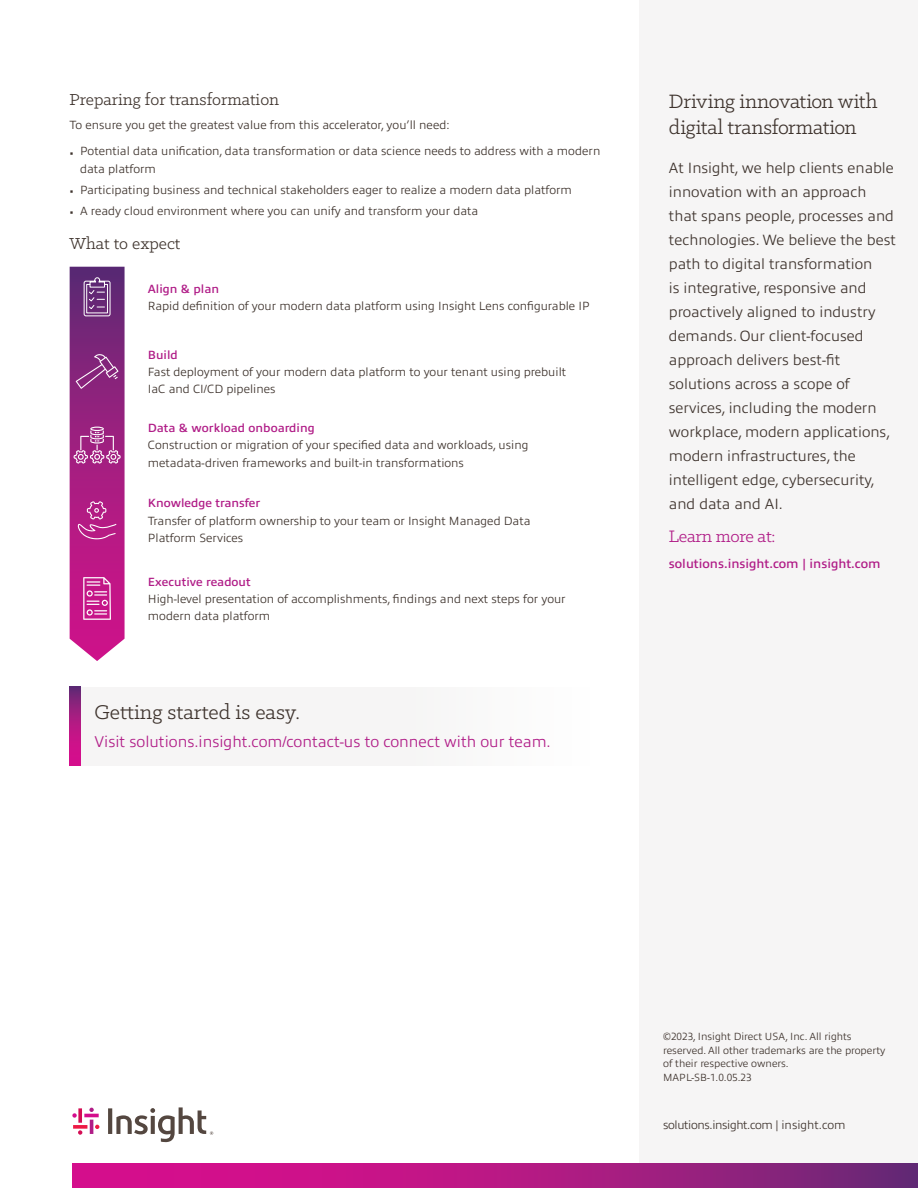
<style>
.page{position:relative;width:918px;height:1188px;background:#fff}
.page>*{position:absolute;margin:0;border:0;box-sizing:border-box;transform-origin:0 0}
.t1{font:22.5px "Klinic Slab";color:#3e332d}
.Sidebar_title{font:21.9px/26.2px "Klinic Slab";letter-spacing:-.01em;color:#3e332d}
.CTA_URL{font:18.75px "Klinic Slab";letter-spacing:-.015em;color:#b01c87}
.t2{font:18px "Klinic Slab";color:#3e332d}
.t3{font:300 15.75px "Allumi Pro";color:#b01c87}
.Body{font:300 15px/24px "Allumi Pro";color:#3e332d}
.CTA{font:600 12.75px "Allumi Pro";color:#b01c87}
.Body-2{font:300 12px/17.2px "Allumi Pro";color:#3e332d}
.Body-3{font:600 12px "Allumi Pro";color:#b01c87}
.Sidebar_URL{font:300 12px "Allumi Pro";letter-spacing:-.03em;color:#3e332d}
.Copyright{font:300 10.5px/13.5px "Allumi Pro";color:#3e332d}
.Copyright_FileNumber{font:300 10.5px "Allumi Pro";color:#3e332d}
.s1{font-weight:200;font-size:13.5px}
</style>
<div class="page">
<div style="left:639px;top:0;width:279px;height:1188px;background:#f6f5f5"></div>
<svg style="left:72px;top:1163px;width:846px;height:25px;background:#af1983"></svg>
<hr style="left:90px;top:1120px;width:3px;height:14px;background:#b01c87">
<svg style="left:89px;top:1108px;width:5px;height:4px"></svg>
<svg style="left:78px;top:1108px;width:4px;height:15px"></svg>
<svg style="left:78px;top:1130px;width:4px;height:5px"></svg>
<hr style="left:84px;top:1114px;width:15px;height:3px;background:#d40d8c">
<svg style="left:72px;top:1113px;width:5px;height:5px"></svg>
<svg style="left:73px;top:1125px;width:14px;height:4px"></svg>
<svg style="left:95px;top:1125px;width:4px;height:4px"></svg>
<svg style="left:108px;top:1107px;width:105px;height:35px"></svg>
<svg style="left:70px;top:267px;width:55px;height:394px;background:#a5328b"></svg>
<div style="left:80px;top:687px;width:553px;height:79px;background:#f6f5f5"></div>
<svg style="left:70px;top:687px;width:10px;height:79px"></svg>
<h1 class="t2" style="left:70px;top:88px;width:211px">Preparing for transformation</h1>
<p class="Body-2" style="left:70px;top:116px;width:382px">To ensure you get the greatest value from this accelerator, you’ll need:</p>
<p class="Body-2" style="left:80px;top:142px;width:522px;text-indent:-10px"><span class="s1">•</span> Potential data unification, data transformation or data science needs to address with a modern data platform</p>
<p class="Body-2" style="left:70px;top:180px;width:504px"><span class="s1">•</span> Participating business and technical stakeholders eager to realize a modern data platform</p>
<p class="Body-2" style="left:70px;top:201px;width:410px"><span class="s1">•</span> A ready cloud environment where you can unify and transform your data</p>
<h1 class="t2" style="left:70px;top:232px;width:112px">What to expect</h1>
<p class="Body-3" style="left:148px;top:280px;width:73px">Align &amp; plan</p>
<p class="Body-2" style="left:148px;top:296px;width:443px">Rapid definition of your modern data platform using Insight Lens configurable IP</p>
<p class="Body-3" style="left:148px;top:346px;width:31px">Build</p>
<p class="Body-2" style="left:148px;top:362px;width:420px">Fast deployment of your modern data platform to your tenant using prebuilt<br>IaC and CI/CD pipelines</p>
<p class="Body-3" style="left:148px;top:419px;width:168px">Data &amp; workload onboarding</p>
<p class="Body-2" style="left:148px;top:436px;width:382px">Construction or migration of your specified data and workloads, using metadata-driven frameworks and built-in transformations</p>
<p class="Body-3" style="left:148px;top:495px;width:114px">Knowledge transfer</p>
<p class="Body-2" style="left:148px;top:511px;width:384px">Transfer of platform ownership to your team or Insight Managed Data<br>Platform Services</p>
<p class="Body-3" style="left:148px;top:573px;width:104px">Executive readout</p>
<p class="Body-2" style="left:148px;top:589px;width:419px">High-level presentation of accomplishments, findings and next steps for your modern data platform</p>
<h1 class="t1" style="left:94px;top:698px;width:207px">Getting started is easy.</h1>
<h2 class="t3" style="left:94px;top:730px;width:458px">Visit solutions.insight.com/contact-us to connect with our team.</h2>
<p class="Sidebar_title" style="left:669px;top:88px;width:210px">Driving innovation with digital transformation</p>
<p class="Body" style="left:669px;top:154px;width:229px">At Insight, we help clients enable innovation with an approach that spans people, processes and technologies. We believe the best path to digital transformation<br>is integrative, responsive and proactively aligned to industry demands. Our client-focused approach delivers best-fit solutions across a scope of services, including the modern workplace, modern applications, modern infrastructures, the intelligent edge, cybersecurity, and data and AI.</p>
<p class="CTA_URL" style="left:669px;top:524px;width:108px">Learn more at:</p>
<p class="CTA" style="left:669px;top:554px;width:213px">solutions.insight.com | insight.com</p>
<p class="Copyright" style="left:663px;top:1029px;width:224px">©2023, Insight Direct USA, Inc. All rights reserved. All other trademarks are the property of their respective owners.</p>
<p class="Copyright_FileNumber" style="left:663px;top:1070px;width:90px">MAPL-SB-1.0.05.23</p>
<p class="Sidebar_URL" style="left:663px;top:1116px;width:184px">solutions.insight.com | insight.com</p>
</div>
